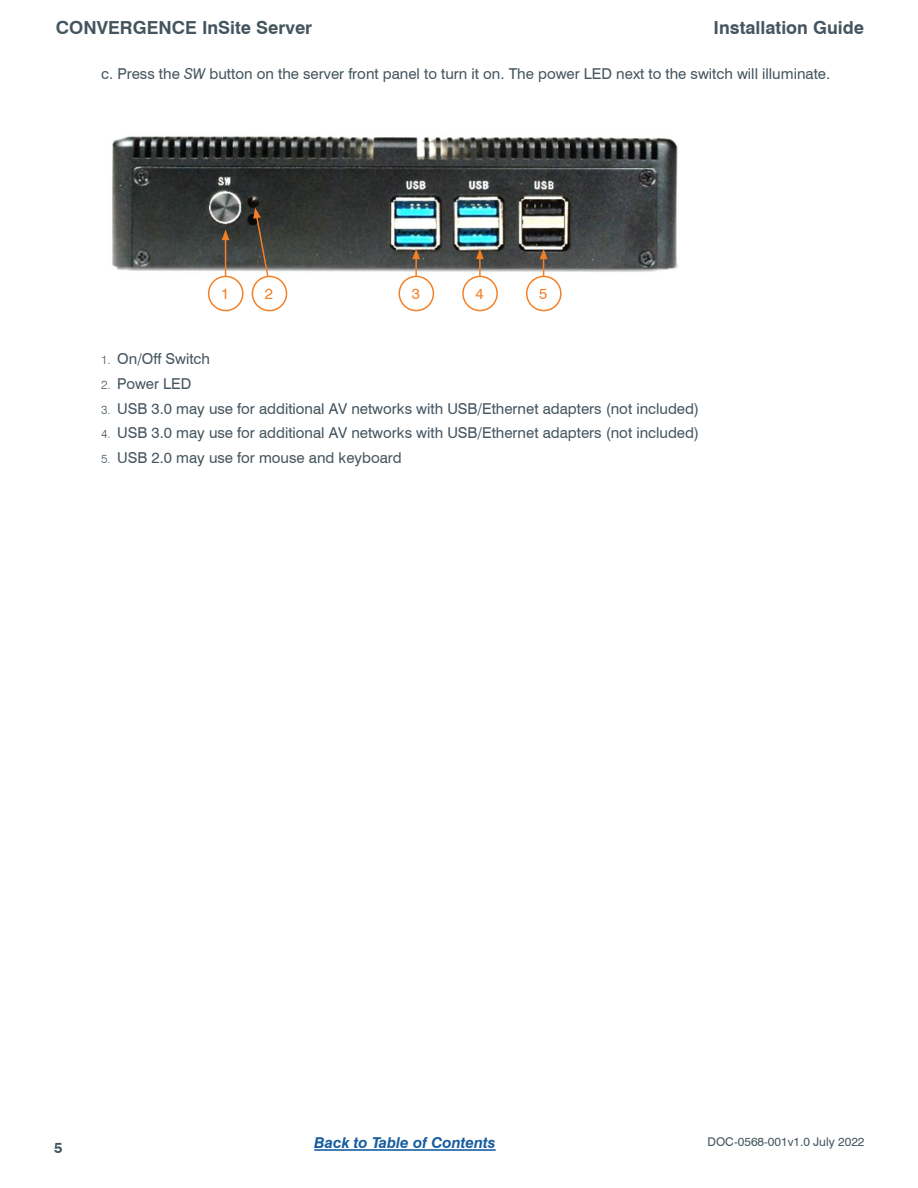
<style>
.page{position:relative;width:918px;height:1188px;background:#fff}
.page>*{position:absolute;margin:0;border:0;box-sizing:border-box;transform-origin:0 0}
.t1{font:700 18px "Swiss 721 BT";color:#45555f}
.Body_Copy_Indented_0{font:15px "Swiss 721 BT";color:#45555f}
.t2{font:italic 700 15px "Swiss 721 BT";color:#175d9e}
.Body_Copy_Indented_0-2{font:15px "Swiss 721 BT";color:#f48026}
.t3{font:700 15px "Swiss 721 BT";color:#45555f}
.t4{font:12px "Swiss 721 BT";color:#45555f}
.s1{font-style:italic}
.s2{font-weight:300;font-size:12px}
</style>
<div class="page">
<hr style="left:314px;top:1149px;width:182px;height:2px;background:#175d9e">
<img style="left:112px;top:136px;width:566px;height:176px">
<hr style="left:225px;top:238px;width:1px;height:38px;background:#f48026">
<svg style="left:222px;top:230px;width:7px;height:10px"></svg>
<div style="left:208px;top:276px;width:36px;height:35px;border:2px solid #f48026;border-radius:50%"></div>
<svg style="left:253px;top:208px;width:17px;height:71px"></svg>
<div style="left:252px;top:276px;width:35px;height:35px;border:2px solid #f48026;border-radius:50%"></div>
<svg style="left:412px;top:249px;width:8px;height:27px"></svg>
<div style="left:399px;top:276px;width:35px;height:35px;border:2px solid #f48026;border-radius:50%"></div>
<svg style="left:476px;top:249px;width:8px;height:27px"></svg>
<div style="left:462px;top:276px;width:36px;height:35px;border:2px solid #f48026;border-radius:50%"></div>
<svg style="left:540px;top:249px;width:7px;height:27px"></svg>
<div style="left:526px;top:276px;width:36px;height:35px;border:2px solid #f48026;border-radius:50%"></div>
<p class="t1" style="left:56px;top:17px;width:258px">CONVERGENCE InSite Server</p>
<p class="t1" style="left:714px;top:17px;width:152px">Installation Guide</p>
<p class="Body_Copy_Indented_0" style="left:101px;top:64px;width:731px">c. Press the <span class="s1">SW</span> button on the server front panel to turn it on. The power LED next to the switch will illuminate.</p>
<p class="Body_Copy_Indented_0-2" style="left:221px;top:284px;width:10px">1</p>
<p class="Body_Copy_Indented_0-2" style="left:265px;top:284px;width:10px">2</p>
<p class="Body_Copy_Indented_0-2" style="left:412px;top:284px;width:10px">3</p>
<p class="Body_Copy_Indented_0-2" style="left:475px;top:284px;width:10px">4</p>
<p class="Body_Copy_Indented_0-2" style="left:539px;top:284px;width:10px">5</p>
<p class="Body_Copy_Indented_0" style="left:101px;top:350px;width:110px"><span class="s2">1.</span> On/Off Switch</p>
<p class="Body_Copy_Indented_0" style="left:101px;top:374px;width:92px"><span class="s2">2.</span> Power LED</p>
<p class="Body_Copy_Indented_0" style="left:101px;top:399px;width:599px"><span class="s2">3.</span> USB 3.0 may use for additional AV networks with USB/Ethernet adapters (not included)</p>
<p class="Body_Copy_Indented_0" style="left:101px;top:424px;width:599px"><span class="s2">4.</span> USB 3.0 may use for additional AV networks with USB/Ethernet adapters (not included)</p>
<p class="Body_Copy_Indented_0" style="left:101px;top:449px;width:302px"><span class="s2">5.</span> USB 2.0 may use for mouse and keyboard</p>
<p class="t3" style="left:54px;top:1139px;width:10px">5</p>
<p class="t4" style="left:708px;top:1135px;width:159px">DOC-0568-001v1.0 July 2022</p>
<p class="t2" style="left:314px;top:1134px;width:183px">Back to Table of Contents</p>
</div>
